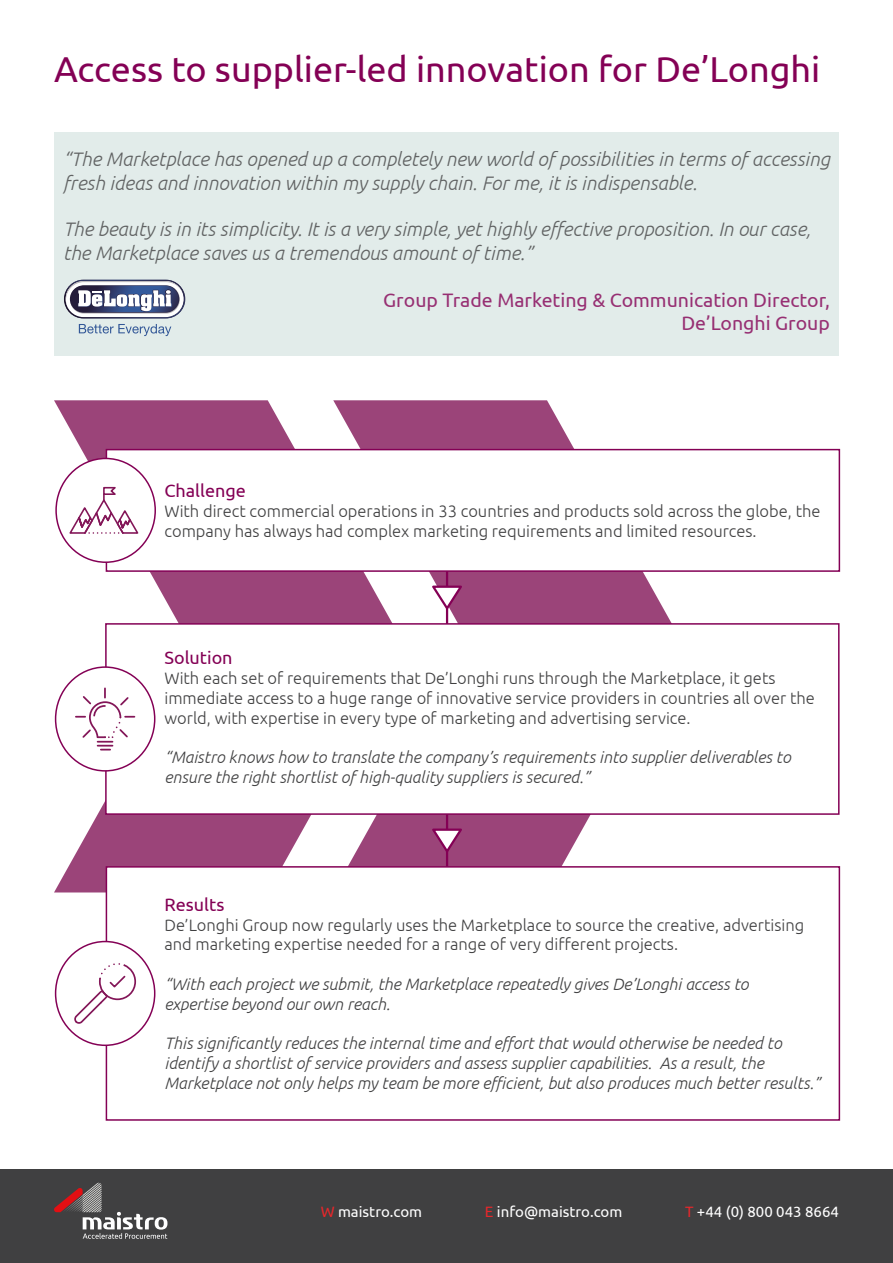
<style>
.page{position:relative;width:893px;height:1263px;background:#fff}
.page>*{position:absolute;margin:0;border:0;box-sizing:border-box;transform-origin:0 0}
.t1{font:36px "Ubuntu";color:#840055}
.t2{font:italic 300 19.5px/23.4px "Ubuntu";color:#404041}
.t3{font:19.5px/23.4px "Ubuntu";color:#840055;text-align:right}
.t4{font:18px "Ubuntu";color:#840055}
.t5{font:300 16.5px/19.8px "Ubuntu";color:#404041}
.t6{font:italic 300 16.5px/19.8px "Ubuntu";color:#404041}
.t7{font:15px "Ubuntu";color:#fff}
.s1{color:#e6272b}
</style>
<div class="page">
<div style="left:0;top:1169px;width:893px;height:94px;background:#404041"></div>
<svg style="left:54px;top:1183px;width:113px;height:56px"></svg>
<svg style="left:54px;top:400px;width:279px;height:492px"></svg>
<svg style="left:333px;top:400px;width:351px;height:466px"></svg>
<hr style="left:446px;top:528px;width:2px;height:522px;background:#840055">
<div style="left:106px;top:449px;width:734px;height:123px;background:#fff;border:2px solid #840055"></div>
<div style="left:56px;top:458px;width:99px;height:104px;background:#fff;border-radius:50%"></div>
<div style="left:55px;top:458px;width:101px;height:105px;border:2px solid #840055;border-radius:50%"></div>
<svg style="left:69px;top:487px;width:69px;height:47px"></svg>
<div style="left:106px;top:866px;width:734px;height:255px;background:#fff;border:2px solid #840055"></div>
<div style="left:56px;top:941px;width:99px;height:104px;background:#fff;border-radius:50%"></div>
<div style="left:55px;top:941px;width:100px;height:105px;border:2px solid #840055;border-radius:50%"></div>
<svg style="left:74px;top:963px;width:62px;height:61px"></svg>
<svg style="left:429px;top:584px;width:36px;height:27px"></svg>
<svg style="left:429px;top:827px;width:36px;height:27px"></svg>
<div style="left:105px;top:623px;width:734px;height:192px;background:#fff;border:2px solid #840055"></div>
<div style="left:56px;top:667px;width:99px;height:104px;background:#fff;border-radius:50%"></div>
<div style="left:55px;top:666px;width:100px;height:106px;border:2px solid #840055;border-radius:50%"></div>
<svg style="left:76px;top:688px;width:58px;height:62px"></svg>
<div style="left:54px;top:132px;width:785px;height:223px;background:#e2ecea"></div>
<svg style="left:64px;top:280px;width:121px;height:38px;background:#959ab0"></svg>
<svg style="left:79px;top:324px;width:92px;height:12px"></svg>
<h1 class="t1" style="left:54px;top:47px;width:768px">Access to supplier-led innovation for De’Longhi</h1>
<p class="t2" style="left:63px;top:147px;width:768px">“The Marketplace has opened up a completely new world of possibilities in terms of accessing fresh ideas and innovation within my supply chain. For me, it is indispensable.</p>
<p class="t2" style="left:63px;top:217px;width:749px">The beauty is in its simplicity. It is a very simple, yet highly effective proposition. In our case, the Marketplace saves us a tremendous amount of time.”</p>
<p class="t3" style="left:383px;top:287px;width:448px">Group Trade Marketing &amp; Communication Director,<br>De’Longhi Group</p>
<p class="t4" style="left:164px;top:480px;width:83px">Challenge</p>
<p class="t5" style="left:164px;top:501px;width:657px">With direct commercial operations in 33 countries and products sold across the globe, the company has always had complex marketing requirements and limited resources.</p>
<p class="t4" style="left:164px;top:647px;width:70px">Solution</p>
<p class="t5" style="left:164px;top:668px;width:652px">With each set of requirements that De’Longhi runs through the Marketplace, it gets immediate access to a huge range of innovative service providers in countries all over the world, with expertise in every type of marketing and advertising service.</p>
<p class="t6" style="left:164px;top:747px;width:628px">“Maistro knows how to translate the company’s requirements into supplier deliverables to ensure the right shortlist of high-quality suppliers is secured.”</p>
<p class="t4" style="left:164px;top:893px;width:61px">Results</p>
<p class="t5" style="left:164px;top:914px;width:641px">De’Longhi Group now regularly uses the Marketplace to source the creative, advertising and marketing expertise needed for a range of very different projects.</p>
<p class="t6" style="left:164px;top:974px;width:586px">“With each project we submit, the Marketplace repeatedly gives De’Longhi access to expertise beyond our own reach.</p>
<p class="t6" style="left:164px;top:1033px;width:657px">This significantly reduces the internal time and effort that would otherwise be needed to identify a shortlist of service providers and assess supplier capabilities. As a result, the<br>Marketplace not only helps my team be more efficient, but also produces much better results.”</p>
<p class="t7" style="left:321px;top:1202px;width:103px"><span class="s1">W</span> maistro.com</p>
<p class="t7" style="left:485px;top:1202px;width:139px"><span class="s1">E</span> info@maistro.com</p>
<p class="t7" style="left:685px;top:1202px;width:155px"><span class="s1">T</span> +44 (0) 800 043 8664</p>
<p class="t7" style="left:685px;top:1213px;width:155px"><span class="s1">T</span> +44 (0) 800 043 8664</p>
</div>
